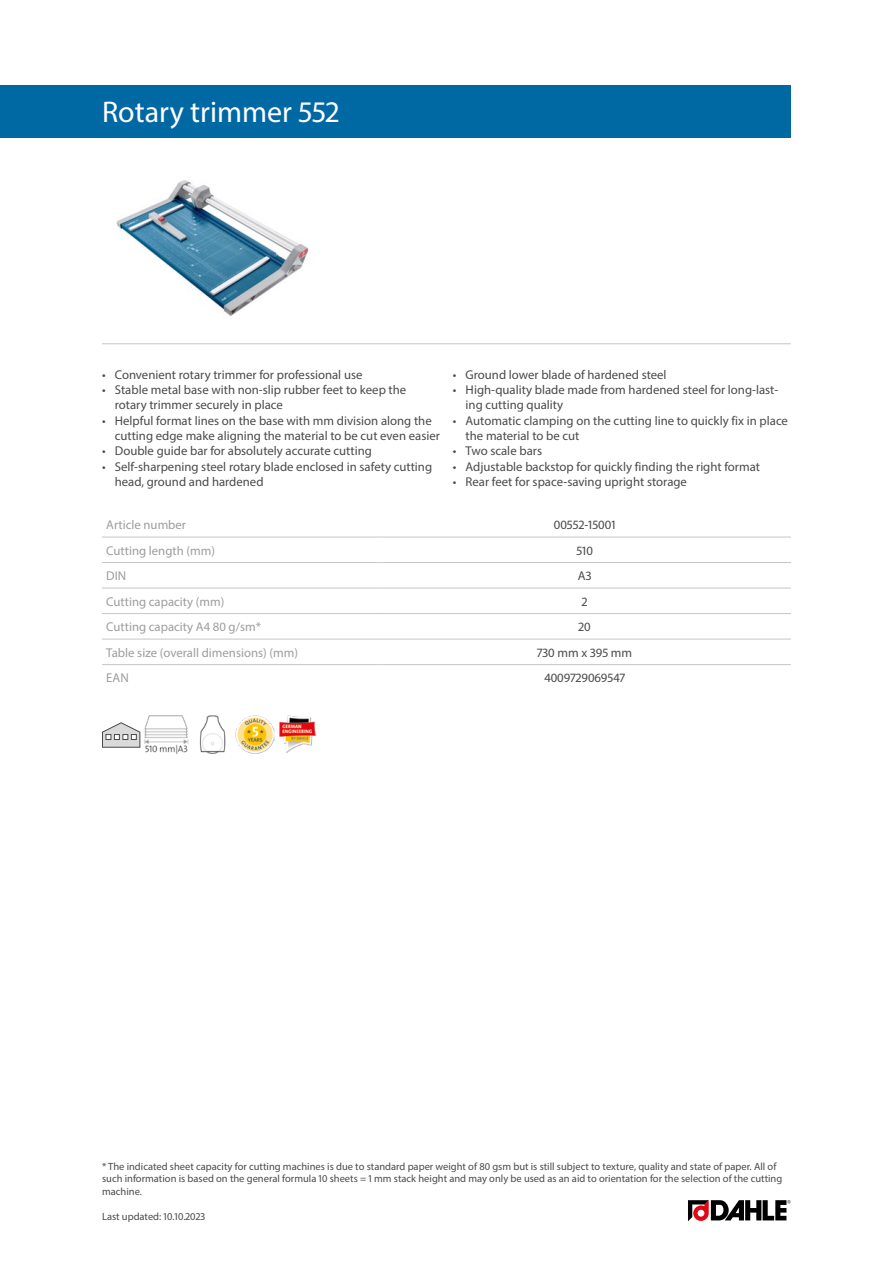
<style>
.page{position:relative;width:893px;height:1263px;background:#fff}
.page>*{position:absolute;margin:0;border:0;box-sizing:border-box;transform-origin:0 0}
.Produktname{font:30px "Myriad Pro";color:#fff}
.Produkttabelle_Zentr{font:12.75px/15.3px "Myriad Pro";color:#4a4a49}
.Produkttabelle_Links{font:12.75px "Myriad Pro";color:#9d9d9c}
.Fussnote{font:10.5px/12.6px "Myriad Pro";color:#4a4a49}
</style>
<div class="page">
<img style="left:116px;top:180px;width:193px;height:136px">
<hr style="left:102px;top:343px;width:689px;height:1px;background:#c6c6c6">
<svg style="left:102px;top:722px;width:38px;height:26px"></svg>
<img style="left:145px;top:716px;width:44px;height:38px">
<img style="left:199px;top:716px;width:27px;height:38px">
<img style="left:236px;top:716px;width:38px;height:38px">
<img style="left:279px;top:716px;width:38px;height:37px">
<svg style="left:688px;top:1200px;width:103px;height:21px"></svg>
<div style="left:0;top:85px;width:791px;height:53px;background:#0069a4"></div>
<hr style="left:102px;top:537px;width:276px;height:1px;background:#c6c6c6">
<hr style="left:378px;top:537px;width:413px;height:1px;background:#c6c6c6">
<hr style="left:102px;top:562px;width:276px;height:1px;background:#c6c6c6">
<hr style="left:378px;top:562px;width:413px;height:1px;background:#c6c6c6">
<hr style="left:102px;top:588px;width:276px;height:1px;background:#c6c6c6">
<hr style="left:378px;top:588px;width:413px;height:1px;background:#c6c6c6">
<hr style="left:102px;top:613px;width:276px;height:1px;background:#c6c6c6">
<hr style="left:378px;top:613px;width:413px;height:1px;background:#c6c6c6">
<hr style="left:102px;top:639px;width:276px;height:1px;background:#c6c6c6">
<hr style="left:378px;top:639px;width:413px;height:1px;background:#c6c6c6">
<hr style="left:102px;top:664px;width:276px;height:1px;background:#c6c6c6">
<hr style="left:378px;top:664px;width:413px;height:1px;background:#c6c6c6">
<p class="Produktname" style="left:102px;top:94px;width:239px">Rotary trimmer 552</p>
<p class="Produkttabelle_Zentr" style="left:102px;top:367px;width:262px">• Convenient rotary trimmer for professional use</p>
<p class="Produkttabelle_Zentr" style="left:115px;top:382px;width:293px;text-indent:-13px">• Stable metal base with non-slip rubber feet to keep the rotary trimmer securely in place</p>
<p class="Produkttabelle_Zentr" style="left:115px;top:413px;width:327px;text-indent:-13px">• Helpful format lines on the base with mm division along the cutting edge make aligning the material to be cut even easier</p>
<p class="Produkttabelle_Zentr" style="left:102px;top:443px;width:271px">• Double guide bar for absolutely accurate cutting</p>
<p class="Produkttabelle_Zentr" style="left:115px;top:458px;width:319px;text-indent:-13px">• Self-sharpening steel rotary blade enclosed in safety cutting head, ground and hardened</p>
<p class="Produkttabelle_Zentr" style="left:453px;top:367px;width:215px">• Ground lower blade of hardened steel</p>
<p class="Produkttabelle_Zentr" style="left:466px;top:382px;width:314px;text-indent:-13px">• High-quality blade made from hardened steel for long-last&shy;ing cutting quality</p>
<p class="Produkttabelle_Zentr" style="left:466px;top:413px;width:324px;text-indent:-13px">• Automatic clamping on the cutting line to quickly fix in place the material to be cut</p>
<p class="Produkttabelle_Zentr" style="left:453px;top:443px;width:91px">• Two scale bars</p>
<p class="Produkttabelle_Zentr" style="left:453px;top:458px;width:309px">• Adjustable backstop for quickly finding the right format</p>
<p class="Produkttabelle_Zentr" style="left:453px;top:474px;width:236px">• Rear feet for space-saving upright storage</p>
<p class="Produkttabelle_Links" style="left:106px;top:517px;width:81px">Article number</p>
<p class="Produkttabelle_Zentr" style="left:554px;top:517px;width:63px">00552-15001</p>
<p class="Produkttabelle_Links" style="left:106px;top:542px;width:110px">Cutting length (mm)</p>
<p class="Produkttabelle_Zentr" style="left:576px;top:542px;width:18px">510</p>
<p class="Produkttabelle_Links" style="left:106px;top:568px;width:21px">DIN</p>
<p class="Produkttabelle_Zentr" style="left:578px;top:568px;width:15px">A3</p>
<p class="Produkttabelle_Links" style="left:106px;top:593px;width:120px">Cutting capacity (mm)</p>
<p class="Produkttabelle_Zentr" style="left:582px;top:593px;width:7px">2</p>
<p class="Produkttabelle_Links" style="left:106px;top:619px;width:156px">Cutting capacity A4 80 g/sm*</p>
<p class="Produkttabelle_Zentr" style="left:579px;top:619px;width:14px">20</p>
<p class="Produkttabelle_Links" style="left:106px;top:644px;width:193px">Table size (overall dimensions) (mm)</p>
<p class="Produkttabelle_Zentr" style="left:537px;top:644px;width:96px">730 mm x 395 mm</p>
<p class="Produkttabelle_Links" style="left:106px;top:670px;width:24px">EAN</p>
<p class="Produkttabelle_Zentr" style="left:544px;top:670px;width:82px">4009729069547</p>
<p class="Fussnote" style="left:102px;top:1160px;width:682px">* The indicated sheet capacity for cutting machines is due to standard paper weight of 80 gsm but is still subject to texture, quality and state of paper. All of such information is based on the general formula 10 sheets = 1 mm stack height and may only be used as an aid to orientation for the selection of the cutting machine.</p>
<p class="Fussnote" style="left:102px;top:1210px;width:105px">Last updated: 10.10.2023</p>
</div>
